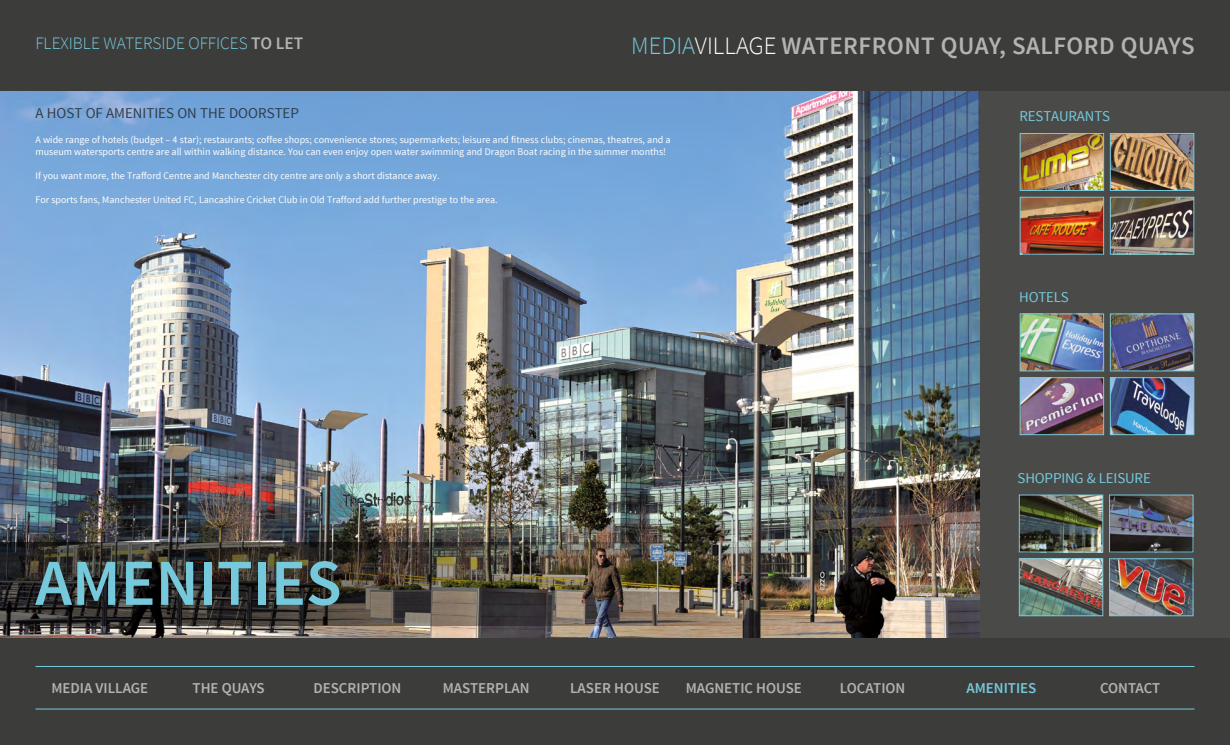
<style>
.page{position:relative;width:1230px;height:745px;background:#fff}
.page>*{position:absolute;margin:0;border:0;box-sizing:border-box;transform-origin:0 0}
.t1{font:600 65.62px "Source Sans Pro";color:#75c9db}
.t2{font:600 25px "Source Sans Pro";letter-spacing:.02em;color:#b4b3b3}
.t3{font:300 17.5px "Source Sans Pro";color:#75c9db}
.t4{font:600 15px "Source Sans Pro";color:#b4b3b3}
.t5{font:15px "Source Sans Pro";letter-spacing:-.01em;color:#75c9db}
.t6{font:15px "Source Sans Pro";color:#303e49}
.t7{font:600 15px "Source Sans Pro";color:#75c9db}
.t8{font:10px/12px "Source Sans Pro";color:#fff}
.s1{font-weight:600;color:#b4b3b3}
.s2{font-weight:300;color:#75c9db}
.s3{font-weight:300;color:#fff}
</style>
<div class="page">
<div style="left:0;top:0;width:1230px;height:744px;background:#3c3c3b"></div>
<div style="left:0;top:91px;width:1230px;height:546px;background:#4a4a49"></div>
<hr style="left:35px;top:665px;width:1159px;height:1px;background:#75c9db">
<hr style="left:35px;top:708px;width:1159px;height:1px;background:#75c9db">
<img style="left:0;top:91px;width:979px;height:546px">
<img style="left:0;top:542px;width:901px;height:83px">
<img style="left:1021px;top:135px;width:81px;height:54px">
<div style="left:1019px;top:133px;width:85px;height:58px;border:1px solid #75c9db"></div>
<img style="left:1021px;top:198px;width:81px;height:54px">
<div style="left:1019px;top:196px;width:85px;height:58px;border:1px solid #75c9db"></div>
<img style="left:1111px;top:135px;width:81px;height:54px">
<div style="left:1109px;top:133px;width:85px;height:58px;border:1px solid #75c9db"></div>
<img style="left:1111px;top:198px;width:81px;height:54px">
<div style="left:1109px;top:196px;width:85px;height:58px;border:1px solid #75c9db"></div>
<img style="left:1021px;top:315px;width:81px;height:54px">
<div style="left:1019px;top:313px;width:85px;height:58px;border:1px solid #75c9db"></div>
<img style="left:1021px;top:379px;width:81px;height:54px">
<div style="left:1019px;top:377px;width:85px;height:58px;border:1px solid #75c9db"></div>
<img style="left:1111px;top:315px;width:81px;height:54px">
<div style="left:1109px;top:313px;width:85px;height:58px;border:1px solid #75c9db"></div>
<img style="left:1111px;top:379px;width:81px;height:54px">
<div style="left:1109px;top:377px;width:85px;height:58px;border:1px solid #75c9db"></div>
<img style="left:1020px;top:496px;width:81px;height:54px">
<div style="left:1018px;top:494px;width:85px;height:58px;border:1px solid #75c9db"></div>
<img style="left:1020px;top:560px;width:81px;height:54px">
<div style="left:1018px;top:558px;width:85px;height:58px;border:1px solid #75c9db"></div>
<img style="left:1111px;top:496px;width:80px;height:54px">
<div style="left:1109px;top:494px;width:84px;height:58px;border:1px solid #75c9db"></div>
<img style="left:1111px;top:560px;width:80px;height:54px">
<div style="left:1109px;top:558px;width:84px;height:58px;border:1px solid #75c9db"></div>
<h3 class="t3" style="left:35px;top:32px;width:269px">FLEXIBLE WATERSIDE OFFICES <span class="s1">TO LET</span></h3>
<h2 class="t2" style="left:631px;top:30px;width:565px"><span class="s2">MEDIA</span><span class="s3">VILLAGE</span> WATERFRONT QUAY, SALFORD QUAYS</h2>
<h3 class="t6" style="left:35px;top:104px;width:265px">A HOST OF AMENITIES ON THE DOORSTEP</h3>
<p class="t8" style="left:35px;top:133px;width:637px">A wide range of hotels (budget – 4 star); restaurants; coffee shops; convenience stores; supermarkets; leisure and fitness clubs; cinemas, theatres, and a museum watersports centre are all within walking distance. You can even enjoy open water swimming and Dragon Boat racing in the summer months!</p>
<p class="t8" style="left:35px;top:169px;width:405px">If you want more, the Trafford Centre and Manchester city centre are only a short distance away.</p>
<p class="t8" style="left:35px;top:193px;width:464px">For sports fans, Manchester United FC, Lancashire Cricket Club in Old Trafford add further prestige to the area.</p>
<h1 class="t1" style="left:35px;top:541px;width:308px">AMENITIES</h1>
<h3 class="t5" style="left:1019px;top:107px;width:92px">RESTAURANTS</h3>
<h3 class="t5" style="left:1019px;top:287px;width:51px">HOTELS</h3>
<h3 class="t5" style="left:1017px;top:468px;width:135px">SHOPPING &amp; LEISURE</h3>
<h3 class="t4" style="left:51px;top:678px;width:98px">MEDIA VILLAGE</h3>
<h3 class="t4" style="left:192px;top:678px;width:74px">THE QUAYS</h3>
<h3 class="t4" style="left:313px;top:678px;width:89px">DESCRIPTION</h3>
<h3 class="t4" style="left:443px;top:678px;width:88px">MASTERPLAN</h3>
<h3 class="t4" style="left:570px;top:678px;width:91px">LASER HOUSE</h3>
<h3 class="t4" style="left:685px;top:678px;width:118px">MAGNETIC HOUSE</h3>
<h3 class="t4" style="left:840px;top:678px;width:67px">LOCATION</h3>
<h3 class="t7" style="left:966px;top:678px;width:71px">AMENITIES</h3>
<h3 class="t4" style="left:1100px;top:678px;width:62px">CONTACT</h3>
</div>
